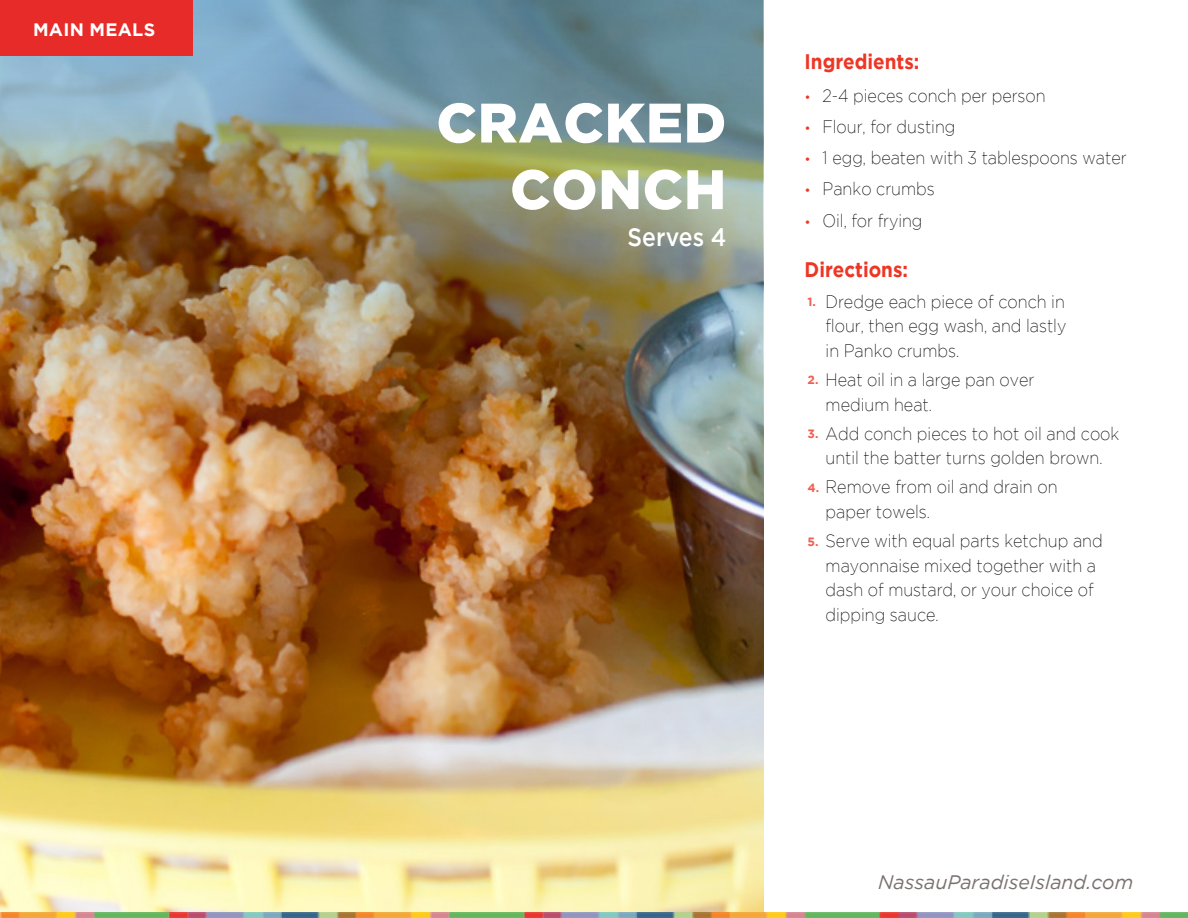
<style>
.page{position:relative;width:1188px;height:918px;background:#fff}
.page>*{position:absolute;margin:0;border:0;box-sizing:border-box;transform-origin:0 0}
.t1{font:900 55.5px/66.6px "Gotham";letter-spacing:.015em;color:#fff;text-align:right}
.t2{font:500 25.5px "Gotham";color:#fff;scale:.9 1}
.t3{font:700 21px "Gotham";color:#ed3624;scale:.9 1}
.t4{font:italic 19.5px "Gotham";color:#79716f}
.t5{font:200 18px/24.6px "Gotham";color:#000;scale:.9 1}
.t6{font:700 18px "Gotham";letter-spacing:.015em;color:#fff}
.s1{font-weight:300;font-size:13.5px;color:#ed3624}
.s2{font-weight:700;font-size:12px;color:#f15e50}
</style>
<div class="page">
<img style="left:0;top:527px;width:763px;height:385px">
<img style="left:0;top:0;width:763px;height:527px">
<div style="left:0;top:0;width:193px;height:56px;background:#e72b28"></div>
<img style="left:0;top:912px;width:1188px;height:6px">
<p class="t6" style="left:33px;top:19px;width:124px">MAIN MEALS</p>
<h1 class="t1" style="left:437px;top:88px;width:291px">CRACKED<br>CONCH</h1>
<h2 class="t2" style="left:628px;top:223px;width:111px">Serves 4</h2>
<p class="t3" style="left:805px;top:50px;width:129px">Ingredients:</p>
<p class="t5" style="left:805px;top:83px;width:269px"><span class="s1">•</span> 2-4 pieces conch per person</p>
<p class="t5" style="left:805px;top:114px;width:169px"><span class="s1">•</span> Flour, for dusting</p>
<p class="t5" style="left:805px;top:145px;width:359px"><span class="s1">•</span> 1 egg, beaten with 3 tablespoons water</p>
<p class="t5" style="left:805px;top:177px;width:146px"><span class="s1">•</span> Panko crumbs</p>
<p class="t5" style="left:805px;top:208px;width:133px"><span class="s1">•</span> Oil, for frying</p>
<p class="t3" style="left:805px;top:257px;width:117px">Directions:</p>
<p class="t5" style="left:826px;top:289px;width:269px;text-align:justify;text-indent:-18px"><span class="s2">1.</span> Dredge each piece of conch in flour, then egg wash, and lastly in Panko crumbs.</p>
<p class="t5" style="left:826px;top:367px;width:233px;text-indent:-18px"><span class="s2">2.</span> Heat oil in a large pan over medium heat.</p>
<p class="t5" style="left:808px;top:421px;width:348px;text-align:center"><span class="s2">3.</span> Add conch pieces to hot oil and cook until the batter turns golden brown.</p>
<p class="t5" style="left:826px;top:474px;width:259px;text-indent:-18px"><span class="s2">4.</span> Remove from oil and drain on paper towels.</p>
<p class="t5" style="left:826px;top:528px;width:309px;text-indent:-18px"><span class="s2">5.</span> Serve with equal parts ketchup and mayonnaise mixed together with a dash of mustard, or your choice of dipping sauce.</p>
<p class="t4" style="left:878px;top:871px;width:256px">NassauParadiseIsland.com</p>
</div>
